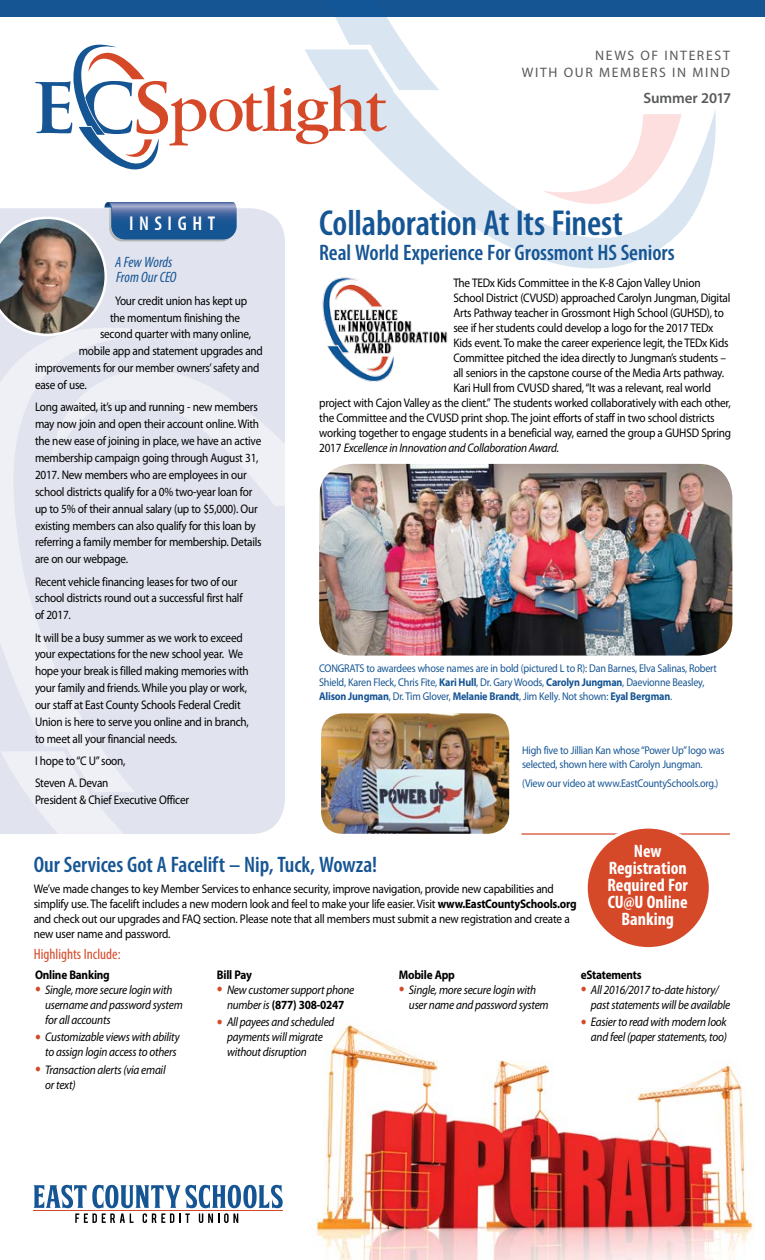
<style>
.page{position:relative;width:765px;height:1260px;background:#fff}
.page>*{position:absolute;margin:0;border:0;box-sizing:border-box;transform-origin:0 0}
.t1{font:68.38px "Garamond";letter-spacing:-.02em;color:#d54929}
.t2{font:600 condensed 36.25px "Myriad Pro";letter-spacing:-.005em;color:#165594}
.t3{font:600 condensed 22.5px "Myriad Pro";letter-spacing:-.005em;color:#165594}
.t4{font:600 condensed 20px "Myriad Pro";letter-spacing:.275em;color:#fff}
.t5{font:700 condensed 18px/17px "Myriad Pro";color:#fff;text-align:center}
.t6{font:italic condensed 15px/15px "Myriad Pro";letter-spacing:-.015em;color:#165594}
.t7{font:condensed 15px "Myriad Pro";color:#d54929}
.t8{font:600 15px "Myriad Pro";letter-spacing:-.01em;color:#58595b}
.t9{font:13.75px/17.5px "Myriad Pro";letter-spacing:.12em;color:#58595b;text-align:right}
.t10{font:12.5px/16.9px "Myriad Pro";letter-spacing:-.02em;color:#000;scale:.9 1}
.t11{font:italic 12.5px/15px "Myriad Pro";letter-spacing:-.02em;color:#000;scale:.9 1}
.t12{font:700 12.5px "Myriad Pro";letter-spacing:-.02em;color:#000;scale:.9 1}
.t13{font:11.25px/13.8px "Myriad Pro";letter-spacing:-.02em;color:#165594;scale:.9 1}
.s1{font-style:normal}
.s2{font-weight:700}
.s3{font-size:22.5px;color:#d54929}
.s4{font-weight:700;font-style:normal}
</style>
<div class="page">
<img style="left:316px;top:1024px;width:439px;height:236px">
<div style="left:0;top:0;width:765px;height:17px;background:#165594"></div>
<svg style="left:335px;top:17px;width:72px;height:32px"></svg>
<svg style="left:305px;top:49px;width:411px;height:219px"></svg>
<div style="left:0;top:208px;width:285px;height:626px;background:#e1e3ee"></div>
<svg style="left:202px;top:326px;width:83px;height:180px;fill:#e1e3ee"></svg>
<svg style="left:0;top:336px;width:202px;height:456px;fill:#e1e3ee"></svg>
<svg style="left:1px;top:751px;width:284px;height:83px;fill:#e1e3ee"></svg>
<svg style="left:34px;top:1185px;width:249px;height:38px"></svg>
<svg style="left:35px;top:45px;width:133px;height:124px"></svg>
<svg style="left:0;top:202px;width:237px;height:134px;background:#a5abb8"></svg>
<hr style="left:521px;top:833px;width:209px;height:2px;background:#d54929">
<img style="left:319px;top:464px;width:413px;height:192px">
<img style="left:321px;top:713px;width:188px;height:121px">
<img style="left:322px;top:277px;width:126px;height:105px">
<div style="left:586px;top:827px;width:124px;height:122px;background:#d54929;border-radius:50%"></div>
<div style="left:585px;top:825px;width:127px;height:125px;border:3px solid #fff;border-radius:50%"></div>
<h1 class="t1" style="left:169px;top:74px;width:220px">potlight</h1>
<p class="t9" style="left:522px;top:46px;width:209px">NEWS OF INTEREST<br>WITH OUR MEMBERS IN MIND</p>
<p class="t8" style="left:643px;top:89px;width:89px">Summer 2017</p>
<h3 class="t4" style="left:129px;top:213px;width:88px">INSIGHT</h3>
<p class="t6" style="left:115px;top:255px;width:63px">A Few Words<br>From Our CEO</p>
<p class="t10" style="left:115px;top:292px;width:148px">Your credit union has kept up</p>
<p class="t10" style="left:110px;top:309px;width:146px">the momentum finishing the</p>
<p class="t10" style="left:100px;top:326px;width:169px">second quarter with many online,</p>
<p class="t10" style="left:79px;top:343px;width:206px">mobile app and statement upgrades and</p>
<p class="t10" style="left:35px;top:360px;width:251px">improvements for our member owners’ safety and</p>
<p class="t10" style="left:35px;top:377px;width:59px">ease of use.</p>
<p class="t10" style="left:35px;top:399px;width:253px">Long awaited, it’s up and running - new members may now join and open their account online. With the new ease of joining in place, we have an active membership campaign going through August 31, 2017. New members who are employees in our school districts qualify for a 0% two-year loan for up to 5% of their annual salary (up to $5,000). Our existing members can also qualify for this loan by referring a family member for membership. Details are on our webpage.</p>
<p class="t10" style="left:35px;top:573px;width:232px">Recent vehicle financing leases for two of our school districts round out a successful first half of 2017.</p>
<p class="t10" style="left:35px;top:629px;width:239px">It will be a busy summer as we work to exceed your expectations for the new school year. We hope your break is filled making memories with your family and friends. While you play or work, our staff at East County Schools Federal Credit Union is here to serve you online and in branch, to meet all your financial needs.</p>
<p class="t10" style="left:35px;top:750px;width:102px;line-height:22.2px">I hope to “C U” soon,<br>Steven A. Devan</p>
<p class="t10" style="left:35px;top:792px;width:173px">President &amp; Chief Executive Officer</p>
<h2 class="t2" style="left:319px;top:204px;width:305px">Collaboration At Its Finest</h2>
<h3 class="t3" style="left:319px;top:241px;width:357px">Real World Experience For Grossmont HS Seniors</h3>
<p class="t10" style="left:453px;top:274px;width:276px">The TEDx Kids Committee in the K-8 Cajon Valley Union</p>
<p class="t10" style="left:453px;top:289px;width:309px">School District (CVUSD) approached Carolyn Jungman, Digital</p>
<p class="t10" style="left:453px;top:304px;width:302px">Arts Pathway teacher in Grossmont High School (GUHSD), to</p>
<p class="t10" style="left:453px;top:319px;width:291px">see if her students could develop a logo for the 2017 TEDx</p>
<p class="t10" style="left:453px;top:334px;width:307px">Kids event. To make the career experience legit, the TEDx Kids</p>
<p class="t10" style="left:453px;top:349px;width:305px">Committee pitched the idea directly to Jungman’s students –</p>
<p class="t10" style="left:453px;top:364px;width:303px">all seniors in the capstone course of the Media Arts pathway.</p>
<p class="t10" style="left:453px;top:379px;width:288px">Kari Hull from CVUSD shared, “It was a relevant, real world</p>
<p class="t10" style="left:319px;top:394px;width:459px">project with Cajon Valley as the client.” The students worked collaboratively with each other,</p>
<p class="t10" style="left:319px;top:409px;width:441px">the Committee and the CVUSD print shop. The joint efforts of staff in two school districts</p>
<p class="t10" style="left:319px;top:424px;width:459px">working together to engage students in a beneficial way, earned the group a GUHSD Spring</p>
<p class="t11" style="left:319px;top:440px;width:268px"><span class="s1">2017</span> Excellence in Innovation and Collaboration Award.</p>
<p class="t13" style="left:319px;top:662px;width:444px">CONGRATS to awardees whose names are in bold (pictured L to R): Dan Barnes, Elva Salinas, Robert<br>Shield, Karen Fleck, Chris Fite, <span class="s2">Kari Hull</span>, Dr. Gary Woods, <span class="s2">Carolyn Jungman</span>, Daevionne Beasley,<br><span class="s2">Alison Jungman</span>, Dr. Tim Glover, <span class="s2">Melanie Brandt</span>, Jim Kelly. Not shown: <span class="s2">Eyal Bergman</span>.</p>
<p class="t13" style="left:522px;top:744px;width:227px">High five to Jillian Kan whose “Power Up” logo was selected, shown here with Carolyn Jungman.</p>
<p class="t13" style="left:522px;top:777px;width:220px">(View our video at www.EastCountySchools.org.)</p>
<h3 class="t5" style="left:608px;top:843px;width:82px">New<br>Registration<br>Required For<br>CU@U Online<br>Banking</h3>
<h3 class="t3" style="left:34px;top:852px;width:345px">Our Services Got A Facelift – Nip, Tuck, Wowza!</h3>
<p class="t10" style="left:34px;top:881px;width:605px;line-height:15px">We’ve made changes to key Member Services to enhance security, improve navigation, provide new capabilities and simplify use. The facelift includes a new modern look and feel to make your life easier. Visit <span class="s2">www.EastCountySchools.org </span>and check out our upgrades and FAQ section. Please note that all members must submit a new registration and create a new user name and password.</p>
<p class="t7" style="left:34px;top:946px;width:88px">Highlights Include:</p>
<p class="t12" style="left:35px;top:966px;width:85px">Online Banking</p>
<p class="t11" style="left:45px;top:982px;width:154px;text-indent:-10px"><span class="s3">•</span> Single, more secure login with username and password system for all accounts</p>
<p class="t11" style="left:35px;top:1030px;width:162px;text-align:center"><span class="s3">•</span> Customizable views with ability to assign login access to others</p>
<p class="t11" style="left:45px;top:1063px;width:135px;text-indent:-10px"><span class="s3">•</span> Transaction alerts (via email or text)</p>
<p class="t12" style="left:217px;top:966px;width:40px">Bill Pay</p>
<p class="t11" style="left:217px;top:982px;width:154px;text-align:center"><span class="s3">•</span> New customer support phone number is <span class="s4">(877) 308-0247</span></p>
<p class="t11" style="left:227px;top:1015px;width:121px;text-indent:-10px"><span class="s3">•</span> All payees and scheduled payments will migrate without disruption</p>
<p class="t12" style="left:399px;top:966px;width:64px">Mobile App</p>
<p class="t11" style="left:409px;top:982px;width:157px;text-indent:-10px"><span class="s3">•</span> Single, more secure login with user name and password system</p>
<p class="t12" style="left:581px;top:966px;width:69px">eStatements</p>
<p class="t11" style="left:591px;top:982px;width:156px;text-indent:-10px"><span class="s3">•</span> All 2016/2017 to-date history/ past statements will be available</p>
<p class="t11" style="left:581px;top:1015px;width:164px;text-align:right"><span class="s3">•</span> Easier to read with modern look and feel (paper statements, too)</p>
</div>
